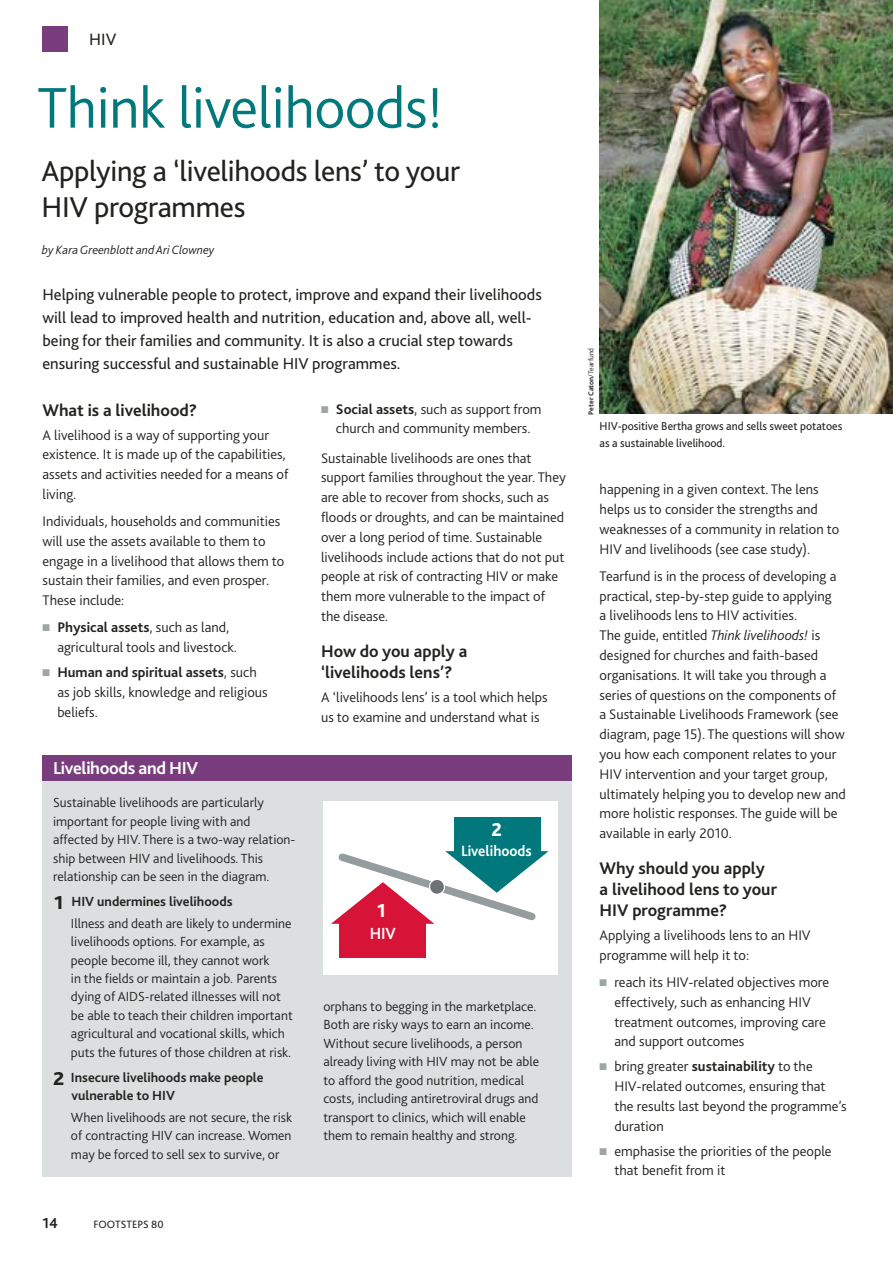
<style>
.page{position:relative;width:893px;height:1263px;background:#fff}
.page>*{position:absolute;margin:0;border:0;box-sizing:border-box;transform-origin:0 0}
.t1{font:300 60px "Bliss 2";letter-spacing:-.01em;color:#00787c}
.t2{font:30px/36px "Bliss 2";letter-spacing:-.01em;color:#20231e}
.t3{font:800 19.5px "Bliss";color:#fff;scale:.93 1}
.t4{font:700 18px "Bliss 2";letter-spacing:-.02em;color:#fff}
.t5{font:700 17.55px/21px "Bliss 2";color:#20231e}
.t6{font:17.25px "Bliss 2";color:#20231e}
.t7{font:700 16.8px "Bliss 2";color:#fff;scale:.95 1}
.t8{font:16.5px/23px "Bliss 2";color:#20231e}
.t9{font:700 15.6px "Bliss 2";color:#fff;scale:.95 1}
.t10{font:700 15px "Bliss 2";color:#20231e}
.t11{font:300 14.55px/19.8px "Bliss 2";color:#20231e}
.t12{font:300 13.8px/18.5px "Bliss 2";color:#20231e}
.t13{font:700 13.8px/18.5px "Bliss 2";color:#20231e}
.t14{font:italic 300 12.6px "Bliss 2";color:#20231e}
.t15{font:12px/16.5px "Bliss 2";color:#20231e}
.t16{font:11.1px "Bliss 2";color:#20231e}
.t17{font:700 7.5px "Bliss 2";color:#20231e}
.s1{color:#9ea5a6}
.s2{font-weight:700}
.s3{font-family:"Bliss";font-weight:800;font-size:19.5px}
.s4{font-weight:300}
.s5{font-style:italic}
</style>
<div class="page">
<div style="left:42px;top:26px;width:26px;height:26px;background:#793d7d"></div>
<div style="left:42px;top:763px;width:530px;height:414px;background:#dcdfe0"></div>
<img style="left:599px;top:0;width:294px;height:414px">
<div style="left:323px;top:802px;width:235px;height:173px;background:#fff"></div>
<div style="left:339px;top:921px;width:87px;height:37px;background:#d71338"></div>
<div style="left:454px;top:817px;width:86px;height:37px;background:#00787c"></div>
<svg style="left:331px;top:848px;width:218px;height:76px"></svg>
<div style="left:42px;top:756px;width:530px;height:25px;background:#793d7d"></div>
<p class="t6" style="left:89px;top:32px;width:29px">HIV</p>
<h1 class="t1" style="left:37px;top:85px;width:407px">Think livelihoods!</h1>
<h2 class="t2" style="left:41px;top:156px;width:420px">Applying a ‘livelihoods lens’ to your<br>HIV programmes</h2>
<p class="t14" style="left:42px;top:245px;width:174px">by Kara Greenblott and Ari Clowney</p>
<p class="t8" style="left:42px;top:285px;width:501px">Helping vulnerable people to protect, improve and expand their livelihoods will lead to improved health and nutrition, education and, above all, well&shy;being for their families and community. It is also a crucial step towards ensuring successful and sustainable HIV programmes.</p>
<p class="t5" style="left:42px;top:401px;width:156px">What is a livelihood?</p>
<p class="t11" style="left:42px;top:426px;width:247px">A livelihood is a way of supporting your existence. It is made up of the capabilities, assets and activities needed for a means of living.</p>
<p class="t11" style="left:42px;top:513px;width:243px">Individuals, households and communities will use the assets available to them to engage in a livelihood that allows them to sustain their families, and even prosper.<br>These include:</p>
<p class="t11" style="left:57px;top:619px;width:181px;text-indent:-15px"><span class="s1">■</span> <span class="s2">Physical assets</span>, such as land, agricultural tools and livestock.</p>
<p class="t11" style="left:57px;top:664px;width:212px;text-indent:-15px"><span class="s1">■</span> <span class="s2">Human and spiritual assets</span>, such as job skills, knowledge and religious beliefs.</p>
<p class="t4" style="left:53px;top:761px;width:147px">Livelihoods and HIV</p>
<p class="t12" style="left:53px;top:795px;width:244px">Sustainable livelihoods are particularly import ant for people living with and affected by HIV. There is a two-way relation&shy;ship between HIV and liveli hoods. This relationship can be seen in the diagram.</p>
<p class="t12" style="left:71px;top:892px;width:222px;line-height:21.5px;text-indent:-18px"><span class="s3">1</span> <span class="s2">HIV undermines livelihoods<br></span>Illness and death are likely to undermine</p>
<p class="t12" style="left:71px;top:934px;width:223px">livelihoods options. For example, as people become ill, they cannot work<br>in the fields or maintain a job. Parents dying of AIDS-related illnesses will not be able to teach their children important agricultural and vocational skills, which puts the futures of those children at risk.</p>
<p class="t13" style="left:72px;top:1070px;width:194px;text-indent:-18px"><span class="s3">2</span> Insecure livelihoods make people vulnerable to HIV</p>
<p class="t12" style="left:71px;top:1109px;width:223px;text-align:justify">When livelihoods are not secure, the risk of contracting HIV can increase. Women may be forced to sell sex to survive, or</p>
<p class="t10" style="left:42px;top:1217px;width:17px">14</p>
<p class="t16" style="left:94px;top:1220px;width:72px">FOOTSTEPS 80</p>
<p class="t11" style="left:321px;top:400px;width:222px;text-align:center"><span class="s1">■</span> <span class="s2">Social assets</span>, such as support from church and community members.</p>
<p class="t11" style="left:321px;top:449px;width:246px">Sustainable livelihoods are ones that support families throughout the year. They are able to recover from shocks, such as floods or droughts, and can be maintained over a long period of time. Sustainable livelihoods include actions that do not put people at risk of contracting HIV or make them more vulnerable to the impact of the disease.</p>
<p class="t5" style="left:321px;top:642px;width:148px">How do you apply a ‘livelihoods lens’?</p>
<p class="t11" style="left:321px;top:689px;width:228px">A ‘livelihoods lens’ is a tool which helps us to examine and understand what is</p>
<h3 class="t3" style="left:491px;top:823px;width:12px">2</h3>
<h3 class="t3" style="left:376px;top:904px;width:12px">1</h3>
<p class="t7" style="left:370px;top:927px;width:29px">HIV</p>
<p class="t9" style="left:461px;top:845px;width:76px">Livelihoods</p>
<p class="t12" style="left:323px;top:999px;width:217px">orphans to begging in the marketplace.<br>Both are risky ways to earn an income.<br>Without secure livelihoods, a person already living with HIV may not be able to afford the good nutrition, medical costs, including antiretroviral drugs and transport to clinics, which will enable them to remain healthy and strong.</p>
<p class="t17" style="left:588px;top:415px;width:68px;rotate:-90deg">Peter Caton<span class="s4">/Tearfund</span></p>
<p class="t15" style="left:599px;top:419px;width:244px">HIV-positive Bertha grows and sells sweet potatoes as a sustainable livelihood.</p>
<p class="t11" style="left:599px;top:481px;width:241px">happening in a given context. The lens helps us to consider the strengths and weaknesses of a community in relation to HIV and livelihoods (see case study).</p>
<p class="t11" style="left:599px;top:568px;width:248px">Tearfund is in the process of developing a practical, step-by-step guide to applying<br>a livelihoods lens to HIV activities.<br>The guide, entitled <span class="s5">Think livelihoods!</span> is designed for churches and faith-based organis ations. It will take you through a series of questions on the com ponents of a Sustainable Livelihoods Framework (see diagram, page 15). The questions will show you how each component relates to your HIV inter vention and your target group, ultimately helping you to develop new and more holistic responses. The guide will be available in early 2010.</p>
<p class="t5" style="left:599px;top:859px;width:179px">Why should you apply a livelihood lens to your<br>HIV programme?</p>
<p class="t11" style="left:599px;top:927px;width:213px">Applying a livelihoods lens to an HIV programme will help it to:</p>
<p class="t11" style="left:614px;top:974px;width:216px;text-indent:-15px"><span class="s1">■</span> reach its HIV-related objectives more effectively, such as enhancing HIV treatment outcomes, improving care and support outcomes</p>
<p class="t11" style="left:614px;top:1058px;width:234px;text-indent:-15px"><span class="s1">■</span> bring greater <span class="s2">sustainability</span> to the<br>HIV-related outcomes, ensuring that the results last beyond the programme’s duration</p>
<p class="t11" style="left:614px;top:1142px;width:219px;text-indent:-15px"><span class="s1">■</span> emphasise the priorities of the people that benefit from it</p>
</div>
